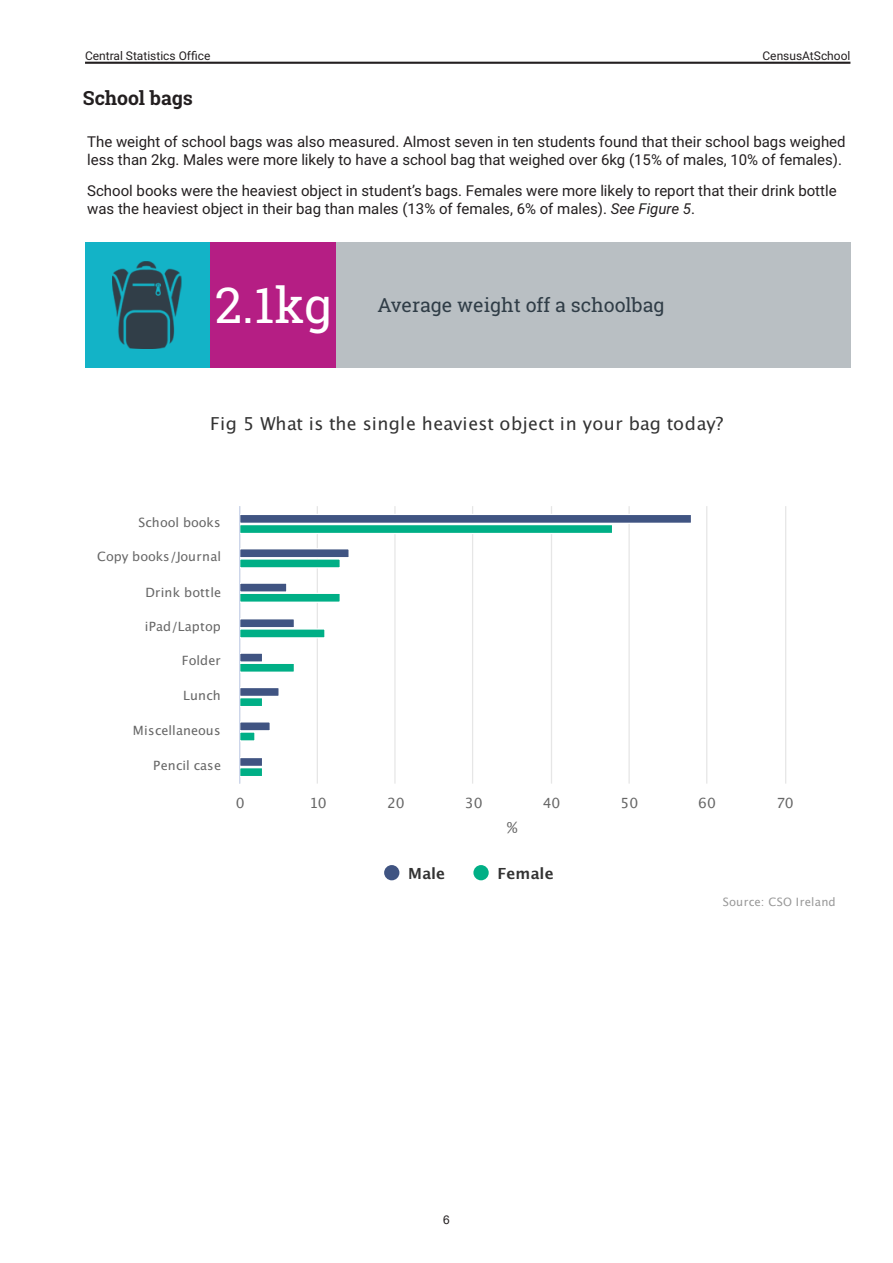
<style>
.page{position:relative;width:893px;height:1263px;background:#fff}
.page>*{position:absolute;margin:0;border:0;box-sizing:border-box;transform-origin:0 0}
.t1{font:49.5px "Roboto Slab";color:#fff}
.t2{font:19.5px "Roboto Slab";color:#303d47}
.t3{font:700 19.5px "Roboto Slab";color:#231f20}
.t4{font:17.85px "Lucida Grande";letter-spacing:.02em;color:#333}
.t5{font:700 15.3px "Lucida Grande";letter-spacing:.01em;color:#333}
.t6{font:15.3px "Lucida Grande";color:#666}
.t7{font:15px/18px "Roboto";color:#231f20}
.t8{font:13.95px "Lucida Grande";letter-spacing:.005em;color:#666}
.t9{font:12.75px "Lucida Grande";letter-spacing:.01em;color:#666}
.t10{font:12.75px "Lucida Grande";letter-spacing:-.01em;color:#666}
.t11{font:12px "Roboto";color:#231f20}
.t12{font:12px "Arial";color:#231f20}
.t13{font:11.4px "Lucida Grande";letter-spacing:.015em;color:#999}
.s1{font-style:italic}
</style>
<div class="page">
<hr style="left:85px;top:62px;width:765px;height:2px;background:#231f20">
<div style="left:85px;top:242px;width:765px;height:126px;background:#b9bfc3"></div>
<div style="left:85px;top:242px;width:126px;height:126px;background:#13b3c7"></div>
<img style="left:112px;top:261px;width:70px;height:88px">
<div style="left:210px;top:242px;width:126px;height:126px;background:#b51e84"></div>
<hr style="left:317px;top:506px;width:1px;height:278px;background:#e6e6e6">
<hr style="left:394px;top:506px;width:2px;height:278px;background:#e6e6e6">
<hr style="left:472px;top:506px;width:1px;height:278px;background:#e6e6e6">
<hr style="left:551px;top:506px;width:1px;height:278px;background:#e6e6e6">
<hr style="left:628px;top:506px;width:2px;height:278px;background:#e6e6e6">
<hr style="left:706px;top:506px;width:1px;height:278px;background:#e6e6e6">
<hr style="left:785px;top:506px;width:1px;height:278px;background:#e6e6e6">
<hr style="left:239px;top:506px;width:1px;height:278px;background:#ccd6eb">
<svg style="left:240px;top:514px;width:451px;height:20px"></svg>
<svg style="left:240px;top:548px;width:109px;height:20px"></svg>
<svg style="left:240px;top:582px;width:100px;height:21px"></svg>
<svg style="left:240px;top:619px;width:85px;height:19px"></svg>
<svg style="left:240px;top:652px;width:54px;height:20px"></svg>
<svg style="left:240px;top:688px;width:39px;height:18px"></svg>
<svg style="left:240px;top:722px;width:30px;height:19px"></svg>
<svg style="left:240px;top:758px;width:22px;height:18px"></svg>
<div style="left:384px;top:865px;width:15px;height:15px;background:#405482;border-radius:50%"></div>
<div style="left:473px;top:865px;width:16px;height:15px;background:#00af86;border-radius:50%"></div>
<p class="t11" style="left:85px;top:47px;width:127px">Central Statistics Office</p>
<p class="t11" style="left:762px;top:47px;width:89px">CensusAtSchool</p>
<h2 class="t3" style="left:83px;top:85px;width:112px">School bags</h2>
<p class="t7" style="left:87px;top:132px;width:760px">The weight of school bags was also measured. Almost seven in ten students found that their school bags weighed less than 2kg. Males were more likely to have a school bag that weighed over 6kg (15% of males, 10% of females).</p>
<p class="t7" style="left:87px;top:181px;width:751px">School books were the heaviest object in student’s bags. Females were more likely to report that their drink bottle was the heaviest object in their bag than males (13% of females, 6% of males). <span class="s1">See Figure 5</span>.</p>
<h1 class="t1" style="left:215px;top:271px;width:119px">2.1kg</h1>
<h2 class="t2" style="left:378px;top:292px;width:288px">Average weight off a schoolbag</h2>
<p class="t4" style="left:210px;top:416px;width:515px">Fig 5 What is the single heaviest object in your bag today?</p>
<p class="t10" style="left:138px;top:517px;width:84px">School books</p>
<p class="t9" style="left:97px;top:551px;width:125px">Copy books/Journal</p>
<p class="t9" style="left:145px;top:587px;width:77px">Drink bottle</p>
<p class="t9" style="left:145px;top:621px;width:78px">iPad/Laptop</p>
<p class="t9" style="left:182px;top:655px;width:40px">Folder</p>
<p class="t9" style="left:183px;top:690px;width:39px">Lunch</p>
<p class="t9" style="left:133px;top:725px;width:89px">Miscellaneous</p>
<p class="t9" style="left:153px;top:760px;width:70px">Pencil case</p>
<p class="t8" style="left:236px;top:797px;width:10px">0</p>
<p class="t8" style="left:310px;top:797px;width:19px">10</p>
<p class="t8" style="left:387px;top:797px;width:19px">20</p>
<p class="t8" style="left:465px;top:797px;width:19px">30</p>
<p class="t8" style="left:543px;top:797px;width:19px">40</p>
<p class="t8" style="left:620px;top:797px;width:19px">50</p>
<p class="t8" style="left:698px;top:797px;width:19px">60</p>
<p class="t8" style="left:776px;top:797px;width:19px">70</p>
<p class="t6" style="left:507px;top:821px;width:12px">%</p>
<p class="t5" style="left:408px;top:865px;width:38px">Male</p>
<p class="t5" style="left:498px;top:865px;width:58px">Female</p>
<p class="t13" style="left:723px;top:897px;width:114px">Source: CSO Ireland</p>
<p class="t12" style="left:443px;top:1211px;width:8px">6</p>
</div>
